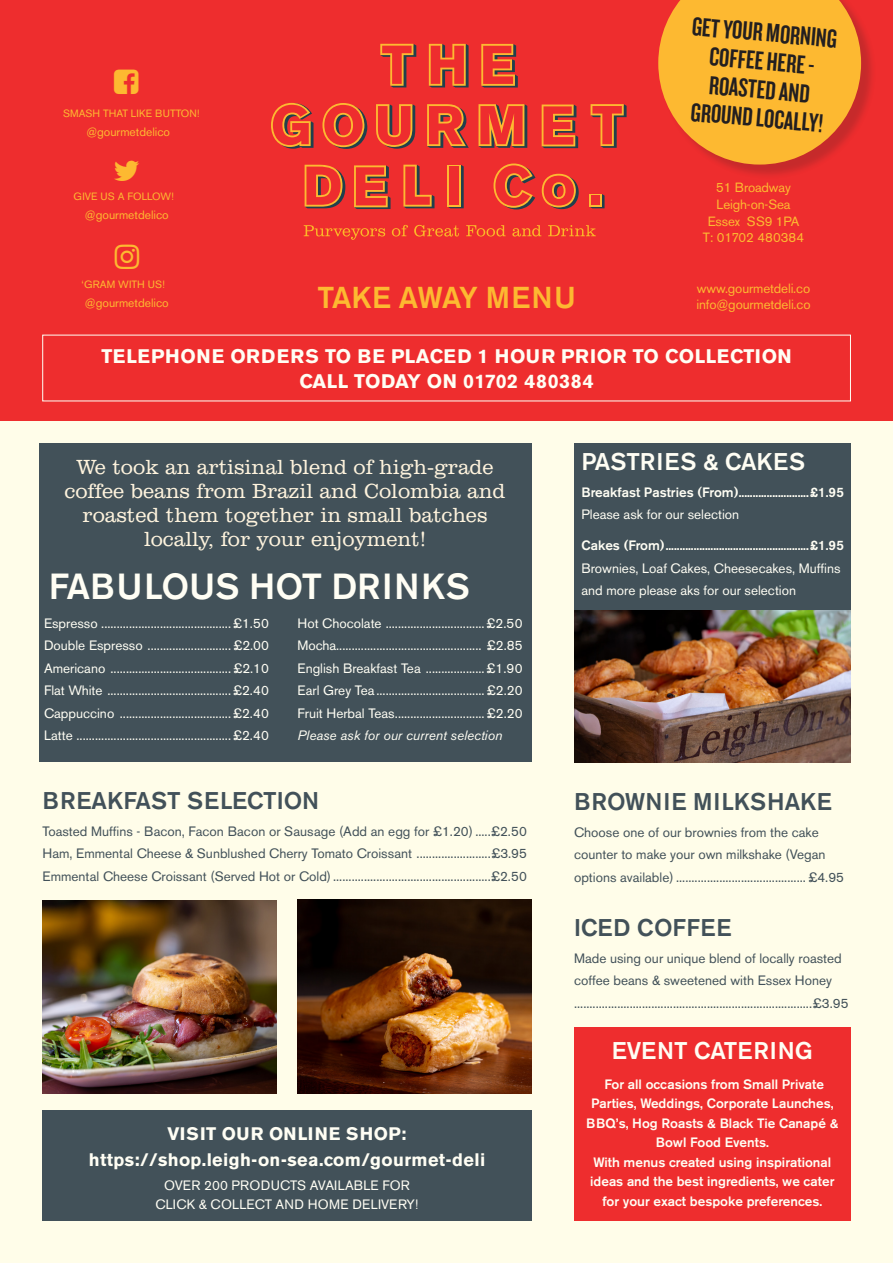
<style>
.page{position:relative;width:893px;height:1263px;background:#fffde9}
.page>*{position:absolute;margin:0;border:0;box-sizing:border-box;transform-origin:0 0}
.t1{font:500 36px "Akzidenz Grotesk BE";color:#fffef4}
.t2{font:500 30px "Akzidenz Grotesk BE";color:#fdb931}
.t3{font:27px/28.5px "Knockout HTF48 Featherweight";color:#231f20;text-align:center}
.t4{font:500 24px "Akzidenz Grotesk BE";letter-spacing:.01em;color:#425159}
.t5{font:500 24px "Akzidenz Grotesk BE";color:#fffef4}
.t6{font:300 21px/24px "Clarendon BT";color:#fef3dd;text-align:center}
.t7{font:700 19.5px "Akzidenz Grotesk BE";letter-spacing:.02em;color:#fffef4}
.t8{font:700 18px "Akzidenz Grotesk BE";letter-spacing:.02em;color:#fffef4}
.t9{font:700 18px "Akzidenz Grotesk BE";letter-spacing:.05em;color:#fffef4}
.t10{font:13.5px/22.5px "Akzidenz Grotesk BE";color:#fffef4}
.t11{font:13.5px/22.5px "Akzidenz Grotesk BE";color:#425159}
.t12{font:500 13.5px/19.5px "Akzidenz Grotesk BE";color:#fffef4}
.t13{font:13.5px "Akzidenz Grotesk BE";letter-spacing:.02em;color:#fffef4}
.t14{font:13.35px "Akzidenz Grotesk BE";letter-spacing:-.01em;color:#fdb931}
.t15{font:12px "Akzidenz Grotesk BE";color:#fdb931}
.t16{font:10.5px "Akzidenz Grotesk BE";color:#fdb931}
.s1{font-weight:400}
.s2{font-weight:500}
.s3{font-style:italic}
</style>
<div class="page">
<div style="left:0;top:0;width:893px;height:421px;background:#ee2d2e"></div>
<svg style="left:304px;top:225px;width:81px;height:15px"></svg>
<svg style="left:392px;top:225px;width:16px;height:12px"></svg>
<svg style="left:414px;top:225px;width:45px;height:12px"></svg>
<svg style="left:466px;top:225px;width:40px;height:12px"></svg>
<svg style="left:512px;top:225px;width:29px;height:12px"></svg>
<svg style="left:548px;top:225px;width:48px;height:11px"></svg>
<svg style="left:590px;top:194px;width:14px;height:14px"></svg>
<svg style="left:448px;top:165px;width:16px;height:43px"></svg>
<svg style="left:448px;top:165px;width:13px;height:42px"></svg>
<svg style="left:589px;top:194px;width:13px;height:13px"></svg>
<svg style="left:380px;top:44px;width:36px;height:43px"></svg>
<svg style="left:429px;top:44px;width:40px;height:43px"></svg>
<svg style="left:271px;top:103px;width:42px;height:46px"></svg>
<svg style="left:322px;top:103px;width:45px;height:46px"></svg>
<svg style="left:376px;top:104px;width:39px;height:45px"></svg>
<svg style="left:427px;top:104px;width:42px;height:44px"></svg>
<svg style="left:478px;top:104px;width:49px;height:44px"></svg>
<svg style="left:591px;top:104px;width:36px;height:44px"></svg>
<svg style="left:305px;top:165px;width:40px;height:43px"></svg>
<svg style="left:403px;top:165px;width:31px;height:43px"></svg>
<div style="left:449px;top:167px;width:10px;height:38px;background:#ee2d2e"></div>
<svg style="left:494px;top:164px;width:41px;height:45px"></svg>
<svg style="left:542px;top:174px;width:37px;height:35px"></svg>
<div style="left:591px;top:196px;width:9px;height:9px;background:#ee2d2e"></div>
<svg style="left:481px;top:44px;width:37px;height:44px"></svg>
<svg style="left:542px;top:105px;width:36px;height:43px"></svg>
<svg style="left:354px;top:165px;width:37px;height:44px"></svg>
<div style="left:39px;top:443px;width:492px;height:319px;background:#425159"></div>
<div style="left:574px;top:1027px;width:277px;height:193px;background:#ee2d2e"></div>
<div style="left:574px;top:443px;width:277px;height:320px;background:#425159"></div>
<img style="left:574px;top:610px;width:277px;height:153px">
<img style="left:43px;top:900px;width:233px;height:193px">
<img style="left:298px;top:899px;width:233px;height:194px">
<div style="left:660px;top:0;width:216px;height:180px;background:#231f20;opacity:.2"></div>
<svg style="left:658px;top:0;width:203px;height:165px"></svg>
<div style="left:43px;top:1110px;width:488px;height:110px;background:#425159"></div>
<p class="t16" style="left:63px;top:107px;width:138px">SMASH THAT LIKE BUTTON!</p>
<p class="t15" style="left:86px;top:125px;width:85px">@gourmetdelico</p>
<p class="t16" style="left:74px;top:190px;width:102px">GIVE US A FOLLOW!</p>
<p class="t15" style="left:85px;top:208px;width:85px">@gourmetdelico</p>
<p class="t16" style="left:82px;top:278px;width:85px">‘GRAM WITH US!</p>
<p class="t15" style="left:85px;top:295px;width:85px">@gourmetdelico</p>
<p class="t2" style="left:318px;top:280px;width:260px">TAKE AWAY MENU</p>
<p class="t3" style="left:693px;top:12px;width:147px;rotate:5deg">GET YOUR MORNING<br>COFFEE HERE -<br>ROASTED AND<br>GROUND LOCALLY!</p>
<p class="t14" style="left:716px;top:179px;width:76px">51 Broadway</p>
<p class="t14" style="left:717px;top:196px;width:75px">Leigh-on-Sea</p>
<p class="t14" style="left:708px;top:213px;width:93px">Essex SS9 1PA</p>
<p class="t14" style="left:703px;top:230px;width:103px">T: 01702 480384</p>
<p class="t14" style="left:697px;top:280px;width:115px">www.gourmetdeli.co</p>
<p class="t14" style="left:697px;top:297px;width:115px">info@gourmetdeli.co</p>
<p class="t7" style="left:101px;top:344px;width:692px">TELEPHONE ORDERS TO BE PLACED 1 HOUR PRIOR TO COLLECTION</p>
<p class="t7" style="left:299px;top:370px;width:296px">CALL TODAY ON 01702 480384</p>
<p class="t6" style="left:65px;top:454px;width:442px">We took an artisinal blend of high-grade coffee beans from Brazil and Colombia and roasted them together in small batches locally, for your enjoyment!</p>
<p class="t5" style="left:581px;top:447px;width:225px">PASTRIES &amp; CAKES</p>
<p class="t12" style="left:581px;top:480px;width:264px;line-height:22.5px">Breakfast Pastries (From).........................£1.95<br><span class="s1">Please ask for our selection</span></p>
<p class="t10" style="left:581px;top:534px;width:264px"><span class="s2">Cakes (From)...................................................£1.95<br></span>Brownies, Loaf Cakes, Cheesecakes, Muffins and more please aks for our selection</p>
<p class="t1" style="left:49px;top:564px;width:422px">FABULOUS HOT DRINKS</p>
<p class="t10" style="left:44px;top:612px;width:227px">Espresso ..........................................£1.50</p>
<p class="t10" style="left:44px;top:634px;width:227px">Double Espresso ........................... £2.00</p>
<p class="t10" style="left:44px;top:657px;width:227px">Americano ....................................... £2.10</p>
<p class="t10" style="left:44px;top:679px;width:227px">Flat White ........................................£2.40</p>
<p class="t10" style="left:44px;top:702px;width:227px">Cappuccino ....................................£2.40</p>
<p class="t10" style="left:44px;top:724px;width:227px">Latte ..................................................£2.40</p>
<p class="t10" style="left:298px;top:612px;width:227px">Hot Chocolate ................................£2.50</p>
<p class="t10" style="left:298px;top:634px;width:227px">Mocha............................................... £2.85</p>
<p class="t10" style="left:298px;top:657px;width:227px">English Breakfast Tea ...................£1.90</p>
<p class="t10" style="left:298px;top:679px;width:227px">Earl Grey Tea ................................... £2.20</p>
<p class="t10" style="left:298px;top:702px;width:227px">Fruit Herbal Teas............................. £2.20<br><span class="s3">Please ask for our current selection</span></p>
<p class="t4" style="left:43px;top:786px;width:278px">BREAKFAST SELECTION</p>
<p class="t11" style="left:43px;top:820px;width:486px">Toasted Muffins - Bacon, Facon Bacon or Sausage (Add an egg for £1.20) .....£2.50</p>
<p class="t11" style="left:43px;top:842px;width:486px">Ham, Emmental Cheese &amp; Sunblushed Cherry Tomato Croissant ........................£3.95</p>
<p class="t11" style="left:43px;top:865px;width:486px">Emmental Cheese Croissant (Served Hot or Cold)...................................................£2.50</p>
<p class="t9" style="left:167px;top:1124px;width:241px">VISIT OUR ONLINE SHOP:</p>
<p class="t8" style="left:89px;top:1149px;width:398px">https://shop.leigh-on-sea.com/gourmet-deli</p>
<p class="t10" style="left:164px;top:1174px;width:247px">OVER 200 PRODUCTS AVAILABLE FOR</p>
<p class="t13" style="left:156px;top:1196px;width:265px">CLICK &amp; COLLECT AND HOME DELIVERY!</p>
<p class="t4" style="left:574px;top:787px;width:259px">BROWNIE MILKSHAKE</p>
<p class="t11" style="left:574px;top:821px;width:272px">Choose one of our brownies from the cake counter to make your own milkshake (Vegan options available) .......................................... £4.95</p>
<p class="t4" style="left:574px;top:913px;width:159px">ICED COFFEE</p>
<p class="t11" style="left:574px;top:947px;width:269px">Made using our unique blend of locally roasted coffee beans &amp; sweetened with Essex Honey</p>
<p class="t11" style="left:574px;top:992px;width:276px">.............................................................................£3.95</p>
<p class="t5" style="left:612px;top:1036px;width:203px">EVENT CATERING</p>
<p class="t12" style="left:586px;top:1074px;width:254px;text-align:center">For all occasions from Small Private Parties, Weddings, Corporate Launches, BBQ’s, Hog Roasts &amp; Black Tie Canapé &amp; Bowl Food Events.<br>With menus created using inspirational ideas and the best ingredients, we cater for your exact bespoke preferences.</p>
</div>
